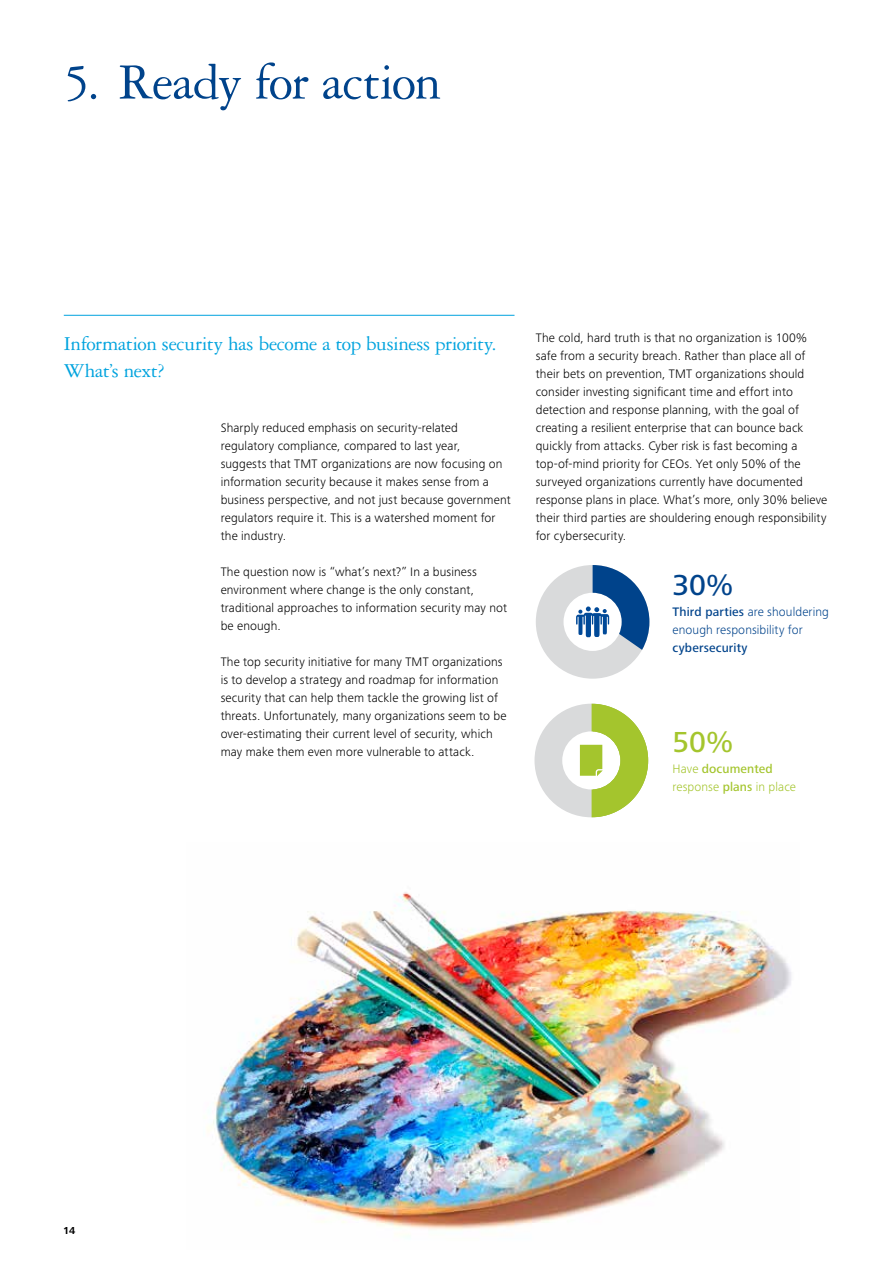
<style>
.page{position:relative;width:893px;height:1263px;background:#fff}
.page>*{position:absolute;margin:0;border:0;box-sizing:border-box;transform-origin:0 0}
.t1{font:54px "Garamond 3 LT Std";letter-spacing:-.025em;color:#00438b}
.t2{font:500 30px "Frutiger Next Pro";color:#00438b}
.t3{font:500 30px "Frutiger Next Pro";color:#a4c52d}
.t4{font:21px/27px "Garamond 3 LT Std";letter-spacing:-.015em;color:#00a3de}
.t5{font:300 12.75px/18px "Frutiger Next Pro";letter-spacing:.01em;color:#000}
.t6{font:300 12.75px/18px "Frutiger Next Pro";letter-spacing:.01em;color:#00438b}
.t7{font:300 12.75px/18px "Frutiger Next Pro";letter-spacing:.005em;color:#a4c52d}
.t8{font:500 12.75px "Frutiger Next Pro";letter-spacing:.015em;color:#00438b}
.t9{font:700 10.5px "Frutiger Next Pro";color:#000}
.s1{font-weight:500}
</style>
<div class="page">
<img style="left:207px;top:892px;width:584px;height:338px">
<hr style="left:64px;top:315px;width:450px;height:1px;background:#00a3de">
<svg style="left:536px;top:565px;width:113px;height:114px"></svg>
<svg style="left:534px;top:704px;width:114px;height:113px"></svg>
<h1 class="t1" style="left:64px;top:53px;width:379px">5. Ready for action</h1>
<h3 class="t4" style="left:64px;top:330px;width:434px">Information security has become a top business priority.<br>What’s next?</h3>
<p class="t5" style="left:536px;top:329px;width:293px">The cold, hard truth is that no organization is 100% safe from a security breach. Rather than place all of their bets on prevention, TMT organizations should consider investing significant time and effort into detection and response planning, with the goal of creating a resilient enterprise that can bounce back quickly from attacks. Cyber risk is fast becoming a top-of-mind priority for CEOs. Yet only 50% of the surveyed organizations currently have documented response plans in place. What’s more, only 30% believe their third parties are shouldering enough responsibility for cybersecurity.</p>
<h2 class="t2" style="left:672px;top:568px;width:63px">30%</h2>
<p class="t5" style="left:221px;top:419px;width:292px">Sharply reduced emphasis on security-related regulatory compliance, compared to last year,<br>suggests that TMT organizations are now focusing on information security because it makes sense from a business perspective, and not just because government regulators require it. This is a watershed moment for the industry.</p>
<p class="t5" style="left:221px;top:563px;width:288px">The question now is “what’s next?” In a business environment where change is the only constant, traditional approaches to information security may not be enough.</p>
<p class="t5" style="left:221px;top:653px;width:287px">The top security initiative for many TMT organizations is to develop a strategy and roadmap for information security that can help them tackle the growing list of threats. Unfortunately, many organizations seem to be over-estimating their current level of security, which may make them even more vulnerable to attack.</p>
<p class="t6" style="left:672px;top:603px;width:158px"><span class="s1">Third parties</span> are shouldering enough responsibility for</p>
<p class="t8" style="left:672px;top:640px;width:77px">cybersecurity</p>
<h2 class="t3" style="left:672px;top:725px;width:63px">50%</h2>
<p class="t9" style="left:63px;top:1224px;width:13px">14</p>
<p class="t7" style="left:672px;top:759px;width:125px">Have <span class="s1">documented </span>response <span class="s1">plans</span> in place</p>
</div>
